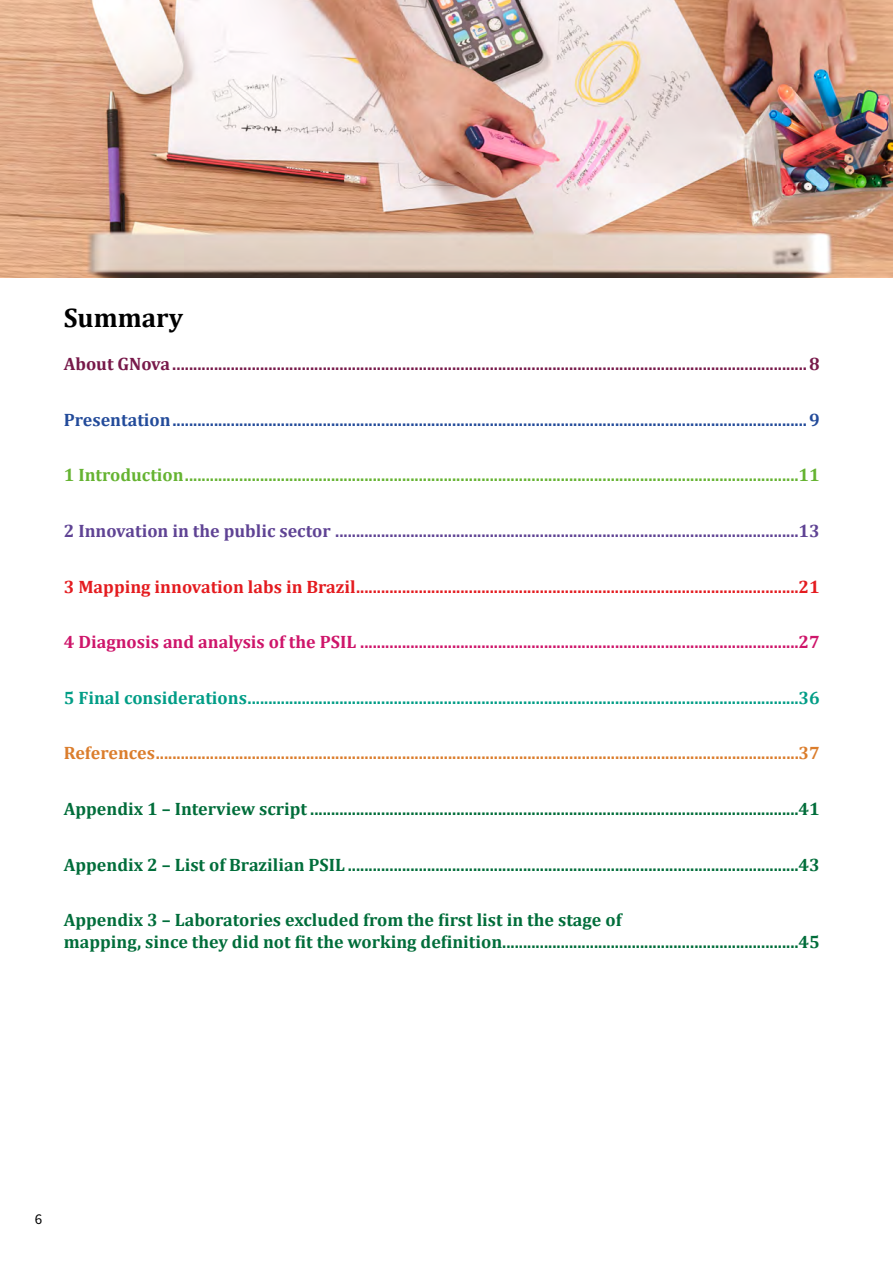
<style>
.page{position:relative;width:893px;height:1263px;background:#fff}
.page>*{position:absolute;margin:0;border:0;box-sizing:border-box;transform-origin:0 0}
.t1{font:700 27px "Cambria";color:#000}
.t2{font:700 18px/21.6px "Cambria";color:#006d3a}
.t3{font:700 18px "Cambria";color:#db7d2c}
.t4{font:700 18px "Cambria";color:#234b9a}
.t5{font:700 18px "Cambria";color:#77194a}
.t6{font:700 18px "Cambria";color:#65b331}
.t7{font:700 18px "Cambria";color:#009d86}
.t8{font:700 18px "Cambria";color:#5f4394}
.t9{font:700 18px "Cambria";color:#e41b1f}
.t10{font:700 18px "Cambria";color:#ce156a}
.t11{font:15px "Source Sans Pro";color:#000}
</style>
<div class="page">
<img style="left:0;top:0;width:893px;height:277px">
<h1 class="t1" style="left:64px;top:299px;width:121px">Summary</h1>
<p class="t5" style="left:64px;top:351px;width:757px">About GNova........................................................................................................................................................8</p>
<p class="t4" style="left:64px;top:407px;width:758px">Presentation........................................................................................................................................................9</p>
<p class="t6" style="left:64px;top:462px;width:757px">1 Introduction...................................................................................................................................................11</p>
<p class="t8" style="left:64px;top:518px;width:757px">2 Innovation in the public sector ...............................................................................................................13</p>
<p class="t9" style="left:64px;top:574px;width:757px">3 Mapping innovation labs in Brazil..........................................................................................................21</p>
<p class="t10" style="left:64px;top:629px;width:758px">4 Diagnosis and analysis of the PSIL .........................................................................................................27</p>
<p class="t7" style="left:64px;top:685px;width:757px">5 Final considerations....................................................................................................................................36</p>
<p class="t3" style="left:64px;top:740px;width:757px">References..........................................................................................................................................................37</p>
<p class="t2" style="left:64px;top:797px;width:757px">Appendix 1 – Interview script .....................................................................................................................41</p>
<p class="t2" style="left:64px;top:853px;width:757px">Appendix 2 – List of Brazilian PSIL ............................................................................................................43</p>
<p class="t2" style="left:64px;top:909px;width:757px">Appendix 3 – Laboratories excluded from the first list in the stage of<br>mapping, since they did not fit the working definition.......................................................................45</p>
<p class="t11" style="left:35px;top:1210px;width:9px">6</p>
</div>
